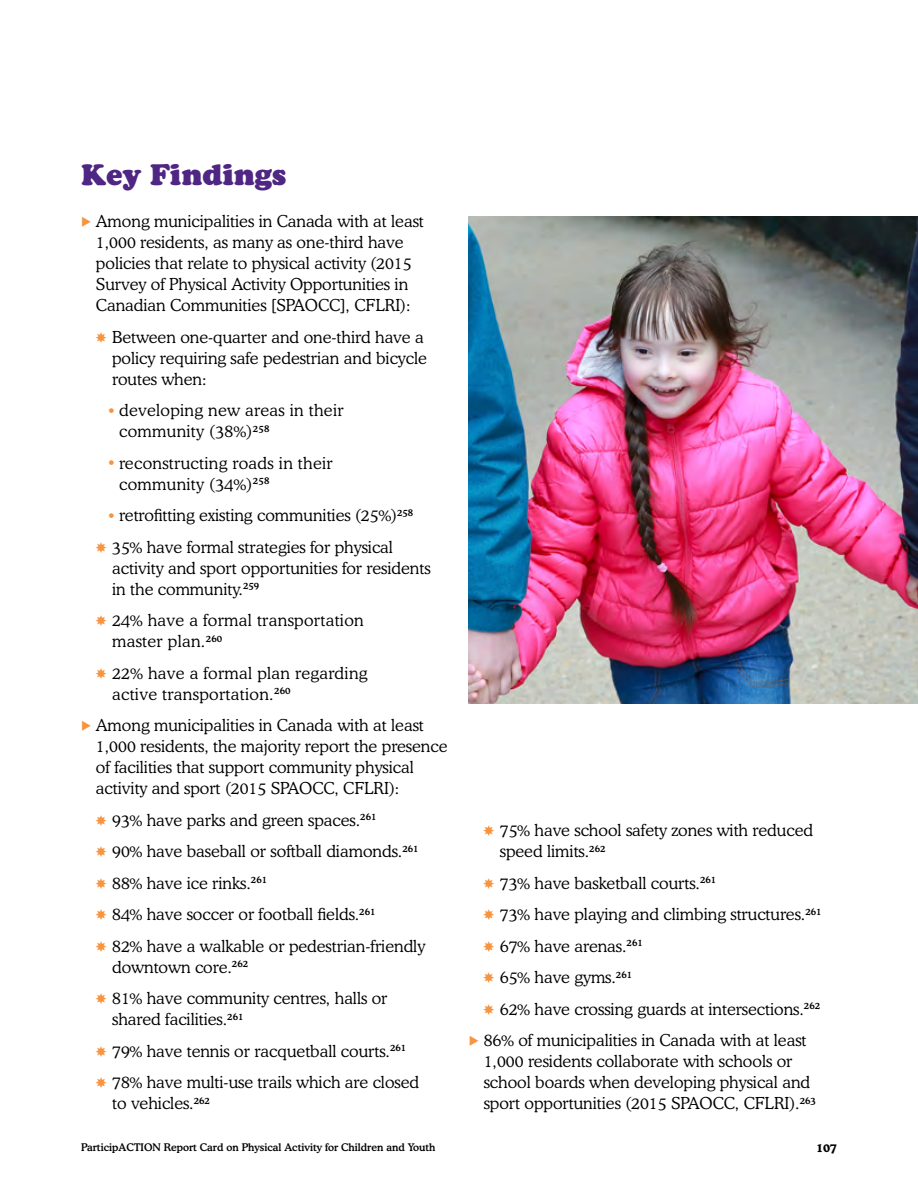
<style>
.page{position:relative;width:918px;height:1188px;background:#fff}
.page>*{position:absolute;margin:0;border:0;box-sizing:border-box;transform-origin:0 0}
.Hed_B{font:900 28.5px "Cooper BT";color:#4f2683}
.Bodycopy{font:300 16.5px/21px "Cooper BT";color:#000}
.Bodycopy-2{font:300 16.5px/21px "Cooper BT";letter-spacing:.02em;color:#000}
.t1{font:700 12px "Cooper BT";color:#000}
.t2{font:500 10.5px "Cooper BT";color:#000}
.s1{color:#f79440}
</style>
<div class="page">
<img style="left:468px;top:216px;width:450px;height:487px">
<h2 class="Hed_B" style="left:81px;top:158px;width:207px">Key Findings</h2>
<p class="Bodycopy" style="left:81px;top:211px;width:344px;text-align:center"><span class="s1">◆</span> Among municipalities in Canada with at least 1,000 residents, as many as one-third have policies that relate to physical activity (2015<br>Survey of Physical Activity Opportunities in Canadian Communities [SPAOCC], CFLRI):</p>
<p class="Bodycopy" style="left:112px;top:326px;width:316px">Between one-quarter and one-third have a policy requiring safe pedestrian and bicycle routes when:</p>
<p class="Bodycopy-2" style="left:119px;top:400px;width:226px">developing new areas in their community (38%)<sup>258</sup></p>
<p class="Bodycopy-2" style="left:119px;top:452px;width:215px">reconstructing roads in their community (34%)<sup>258</sup></p>
<p class="Bodycopy" style="left:119px;top:505px;width:296px">retrofitting existing communities (25%)<sup>258</sup></p>
<p class="Bodycopy" style="left:112px;top:536px;width:320px">35% have formal strategies for physical activity and sport opportunities for residents in the community.<sup>259</sup></p>
<p class="Bodycopy-2" style="left:112px;top:610px;width:253px">24% have a formal transportation master plan.<sup>260</sup></p>
<p class="Bodycopy-2" style="left:112px;top:662px;width:257px">22% have a formal plan regarding active transportation.<sup>260</sup></p>
<p class="Bodycopy" style="left:96px;top:715px;width:353px;text-indent:-15px"><span class="s1">◆</span> Among municipalities in Canada with at least 1,000 residents, the majority report the presence of facilities that support community physical activity and sport (2015 SPAOCC, CFLRI):</p>
<p class="Bodycopy" style="left:112px;top:809px;width:266px">93% have parks and green spaces.<sup>261</sup></p>
<p class="Bodycopy" style="left:112px;top:841px;width:308px">90% have baseball or softball diamonds.<sup>261</sup></p>
<p class="Bodycopy" style="left:112px;top:872px;width:157px">88% have ice rinks.<sup>261</sup></p>
<p class="Bodycopy" style="left:112px;top:904px;width:265px">84% have soccer or football fields.<sup>261</sup></p>
<p class="Bodycopy" style="left:112px;top:935px;width:315px">82% have a walkable or pedestrian-friendly downtown core.<sup>262</sup></p>
<p class="Bodycopy" style="left:112px;top:988px;width:277px">81% have community centres, halls or shared facilities.<sup>261</sup></p>
<p class="Bodycopy" style="left:112px;top:1040px;width:296px">79% have tennis or racquetball courts.<sup>261</sup></p>
<p class="Bodycopy" style="left:112px;top:1072px;width:309px">78% have multi-use trails which are closed to vehicles.<sup>262</sup></p>
<p class="Bodycopy" style="left:500px;top:820px;width:315px">75% have school safety zones with reduced speed limits.<sup>262</sup></p>
<p class="Bodycopy" style="left:500px;top:872px;width:218px">73% have basketball courts.<sup>261</sup></p>
<p class="Bodycopy" style="left:500px;top:904px;width:323px">73% have playing and climbing structures.<sup>261</sup></p>
<p class="Bodycopy" style="left:500px;top:935px;width:145px">67% have arenas.<sup>261</sup></p>
<p class="Bodycopy" style="left:500px;top:967px;width:134px">65% have gyms.<sup>261</sup></p>
<p class="Bodycopy" style="left:500px;top:998px;width:322px">62% have crossing guards at intersections.<sup>262</sup></p>
<p class="Bodycopy" style="left:484px;top:1030px;width:334px;text-indent:-15px"><span class="s1">◆</span> 86% of municipalities in Canada with at least 1,000 residents collaborate with schools or school boards when developing physical and sport opportunities (2015 SPAOCC, CFLRI).<sup>263</sup></p>
<p class="t2" style="left:81px;top:1141px;width:356px">ParticipACTION Report Card on Physical Activity for Children and Youth</p>
<p class="t1" style="left:816px;top:1140px;width:22px">107</p>
</div>
